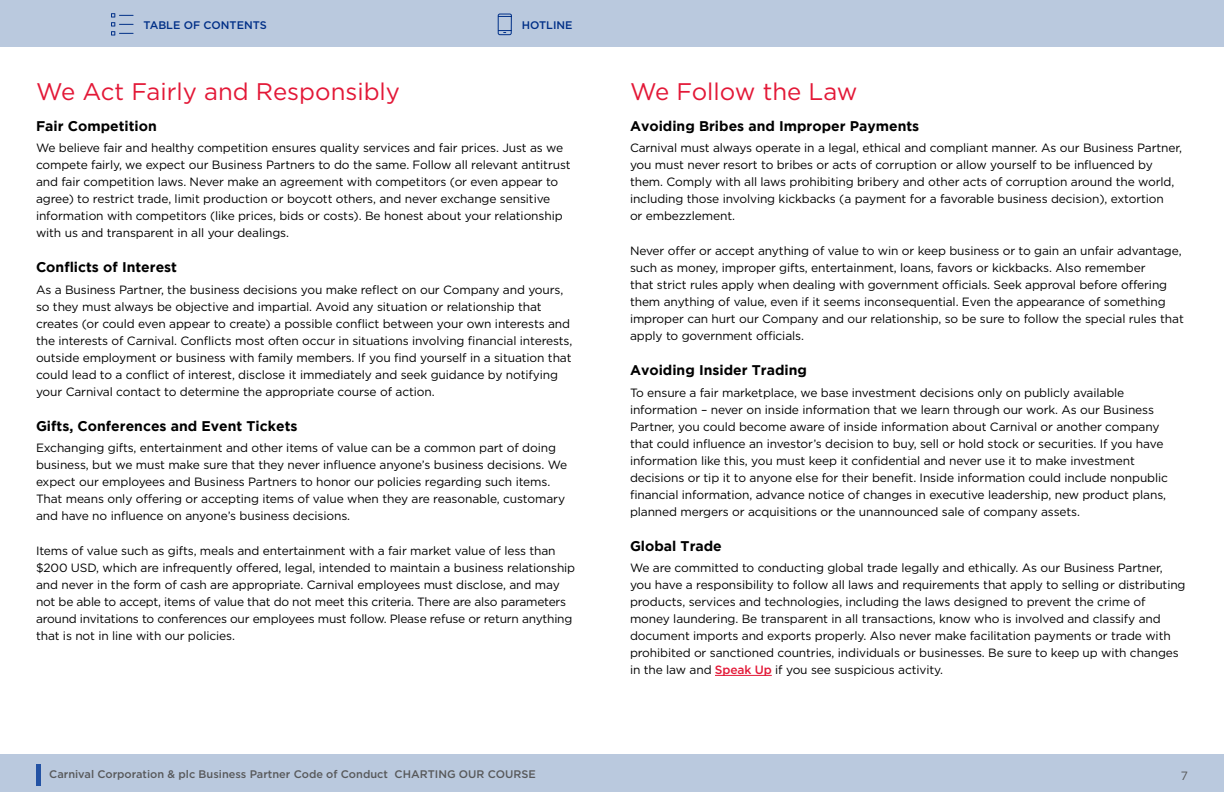
<style>
.page{position:relative;width:1224px;height:792px;background:#fff}
.page>*{position:absolute;margin:0;border:0;box-sizing:border-box;transform-origin:0 0}
.t1{font:24px "Gotham";color:#e31837}
.t2{font:700 14px "Gotham";color:#000}
.t3{font:12px/17px "Gotham";letter-spacing:-.01em;color:#000}
.t4{font:12px "Gotham";color:#58595b}
.t5{font:500 11px "Gotham";color:#58595b}
.t6{font:500 11px "Gotham";color:#002f87}
.s1{font-weight:500;color:#e31837}
</style>
<div class="page">
<hr style="left:715px;top:675px;width:57px;height:1px;background:#e31837">
<div style="left:0;top:754px;width:1224px;height:38px;background:#bac9de"></div>
<div style="left:36px;top:764px;width:5px;height:21px;background:#2352a4"></div>
<div style="left:0;top:0;width:1224px;height:46px;background:#bac9de"></div>
<svg style="left:111px;top:13px;width:23px;height:23px"></svg>
<svg style="left:497px;top:13px;width:15px;height:23px"></svg>
<p class="t6" style="left:144px;top:18px;width:125px">TABLE OF CONTENTS</p>
<p class="t6" style="left:522px;top:18px;width:52px">HOTLINE</p>
<h1 class="t1" style="left:36px;top:76px;width:366px">We Act Fairly and Responsibly</h1>
<p class="t2" style="left:36px;top:118px;width:122px">Fair Competition</p>
<p class="t3" style="left:36px;top:139px;width:536px">We believe fair and healthy competition ensures quality services and fair prices. Just as we compete fairly, we expect our Business Partners to do the same. Follow all relevant antitrust and fair competition laws. Never make an agreement with competitors (or even appear to agree) to restrict trade, limit production or boycott others, and never exchange sensitive information with competitors (like prices, bids or costs). Be honest about your relationship with us and transparent in all your dealings.</p>
<p class="t2" style="left:36px;top:259px;width:143px">Conflicts of Interest</p>
<p class="t3" style="left:36px;top:281px;width:538px">As a Business Partner, the business decisions you make reflect on our Company and yours, so they must always be objective and impartial. Avoid any situation or relationship that creates (or could even appear to create) a possible conflict between your own interests and the interests of Carnival. Conflicts most often occur in situations involving financial interests, outside employment or business with family members. If you find yourself in a situation that could lead to a conflict of interest, disclose it immediately and seek guidance by notifying your Carnival contact to determine the appropriate course of action.</p>
<p class="t2" style="left:36px;top:418px;width:263px">Gifts, Conferences and Event Tickets</p>
<p class="t3" style="left:36px;top:439px;width:533px">Exchanging gifts, entertainment and other items of value can be a common part of doing business, but we must make sure that they never influence anyone’s business decisions. We expect our employees and Business Partners to honor our policies regarding such items.<br>That means only offering or accepting items of value when they are reasonable, customary and have no influence on anyone’s business decisions.</p>
<p class="t3" style="left:36px;top:542px;width:541px">Items of value such as gifts, meals and entertainment with a fair market value of less than $200 USD, which are infrequently offered, legal, intended to maintain a business relationship and never in the form of cash are appropriate. Carnival employees must disclose, and may not be able to accept, items of value that do not meet this criteria. There are also parameters around invitations to conferences our employees must follow. Please refuse or return anything that is not in line with our policies.</p>
<p class="t5" style="left:49px;top:767px;width:488px">Carnival Corporation &amp; plc Business Partner Code of Conduct CHARTING OUR COURSE</p>
<h1 class="t1" style="left:630px;top:76px;width:229px">We Follow the Law</h1>
<p class="t2" style="left:630px;top:118px;width:291px">Avoiding Bribes and Improper Payments</p>
<p class="t3" style="left:630px;top:139px;width:554px">Carnival must always operate in a legal, ethical and compliant manner. As our Business Partner, you must never resort to bribes or acts of corruption or allow yourself to be influenced by them. Comply with all laws prohibiting bribery and other acts of corruption around the world, including those involving kickbacks (a payment for a favorable business decision), extortion<br>or embezzlement.</p>
<p class="t3" style="left:630px;top:242px;width:555px">Never offer or accept anything of value to win or keep business or to gain an unfair advantage, such as money, improper gifts, entertainment, loans, favors or kickbacks. Also remember<br>that strict rules apply when dealing with government officials. Seek approval before offering them anything of value, even if it seems inconsequential. Even the appearance of something improper can hurt our Company and our relationship, so be sure to follow the special rules that apply to government officials.</p>
<p class="t2" style="left:630px;top:362px;width:178px">Avoiding Insider Trading</p>
<p class="t3" style="left:630px;top:384px;width:540px">To ensure a fair marketplace, we base investment decisions only on publicly available information – never on inside information that we learn through our work. As our Business Partner, you could become aware of inside information about Carnival or another company that could influence an investor’s decision to buy, sell or hold stock or securities. If you have information like this, you must keep it confidential and never use it to make investment decisions or tip it to anyone else for their benefit. Inside information could include nonpublic financial information, advance notice of changes in executive leadership, new product plans, planned mergers or acquisitions or the unannounced sale of company assets.</p>
<p class="t2" style="left:630px;top:538px;width:93px">Global Trade</p>
<p class="t3" style="left:630px;top:559px;width:557px">We are committed to conducting global trade legally and ethically. As our Business Partner, you have a responsibility to follow all laws and requirements that apply to selling or distributing products, services and technologies, including the laws designed to prevent the crime of money laundering. Be transparent in all transactions, know who is involved and classify and document imports and exports properly. Also never make facilitation payments or trade with prohibited or sanctioned countries, individuals or businesses. Be sure to keep up with changes in the law and <span class="s1">Speak Up</span> if you see suspicious activity.</p>
<p class="t4" style="left:1181px;top:768px;width:9px">7</p>
</div>
